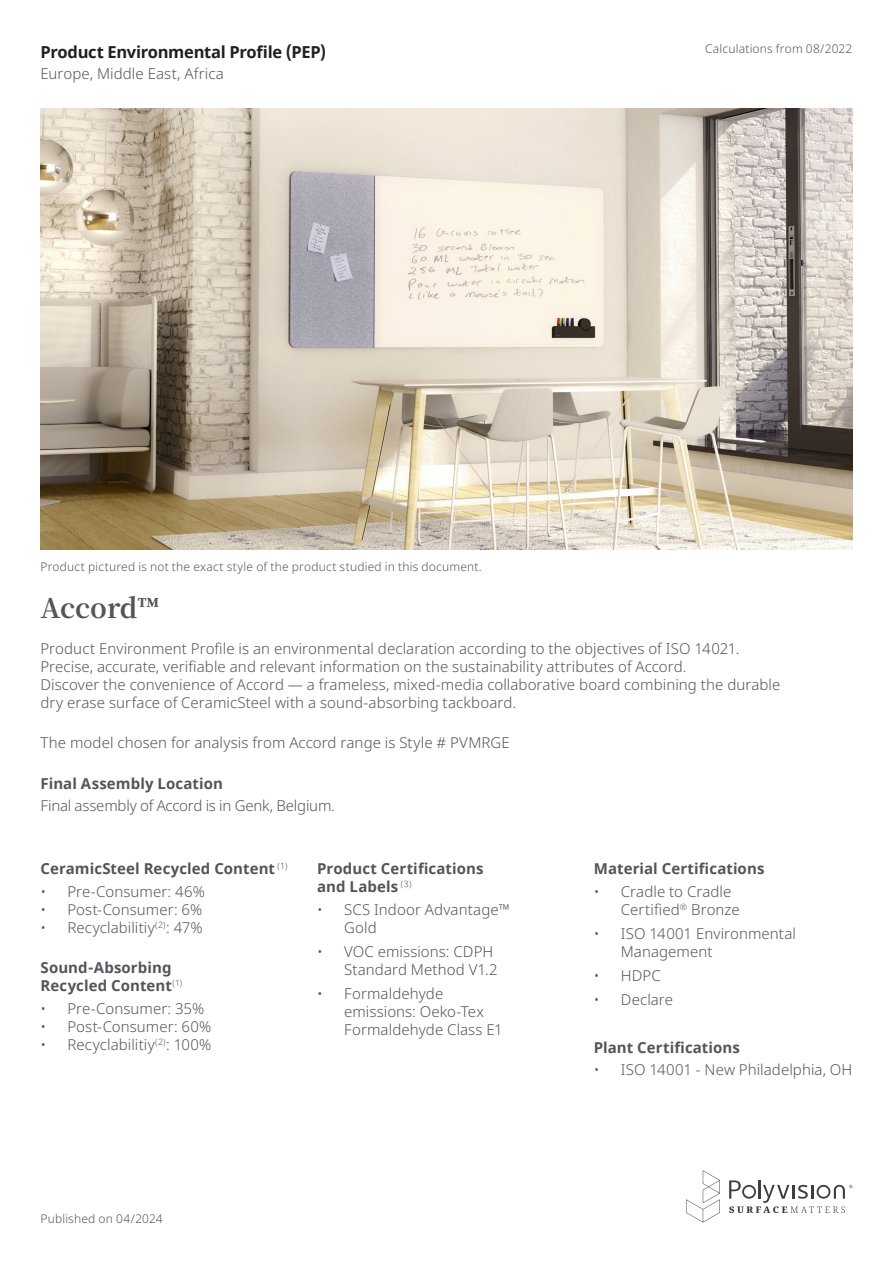
<style>
.page{position:relative;width:893px;height:1263px;background:#fff}
.page>*{position:absolute;margin:0;border:0;box-sizing:border-box;transform-origin:0 0}
._18pt_Headline_-_OFFSET{font:700 27px "Noto Serif KR";letter-spacing:-.005em;color:#54555a}
._12pt_Headline_-_OFFSET{font:700 16.5px "Noto Sans";letter-spacing:-.02em;color:#231f20}
.Body_Copy_-_OFFSET__3{font:300 15px/18px "Noto Sans";letter-spacing:.005em;color:#54555a}
.Body_Copy_-_OFFSET__3-2{font:700 15px/18px "Noto Sans";letter-spacing:.005em;color:#54555a}
.Body_Copy_-_OFFSET__3-3{font:300 15px "Noto Sans";letter-spacing:-.015em;color:#54555a}
._10pt_light_-_OFFSET{font:300 15px "Noto Sans";letter-spacing:.005em;color:#54555a}
._8pt_Body_-_OFFSET{font:300 12px "Noto Sans";letter-spacing:.015em;color:#54555a}
</style>
<div class="page">
<img style="left:40px;top:108px;width:812px;height:441px">
<svg style="left:729px;top:1180px;width:123px;height:33px"></svg>
<svg style="left:686px;top:1170px;width:34px;height:52px"></svg>
<p class="_12pt_Headline_-_OFFSET" style="left:40px;top:40px;width:287px">Product Environmental Profile (PEP)</p>
<p class="_10pt_light_-_OFFSET" style="left:40px;top:65px;width:185px">Europe, Middle East, Africa</p>
<p class="_8pt_Body_-_OFFSET" style="left:40px;top:560px;width:443px">Product pictured is not the exact style of the product studied in this document.</p>
<p class="_8pt_Body_-_OFFSET" style="left:705px;top:42px;width:149px">Calculations from 08/2022</p>
<p class="_18pt_Headline_-_OFFSET" style="left:40px;top:592px;width:121px">Accord™</p>
<p class="Body_Copy_-_OFFSET__3" style="left:40px;top:639px;width:741px">Product Environment Profile is an environmental declaration according to the objectives of ISO 14021.<br>Precise, accurate, verifiable and relevant information on the sustainability attributes of Accord.<br>Discover the convenience of Accord — a frameless, mixed-media collaborative board combining the durable dry erase surface of CeramicSteel with a sound-absorbing tackboard.</p>
<p class="Body_Copy_-_OFFSET__3" style="left:40px;top:734px;width:471px">The model chosen for analysis from Accord range is Style # PVMRGE</p>
<p class="Body_Copy_-_OFFSET__3-2" style="left:40px;top:774px;width:184px">Final Assembly Location</p>
<p class="Body_Copy_-_OFFSET__3-3" style="left:40px;top:797px;width:296px">Final assembly of Accord is in Genk, Belgium.</p>
<p class="Body_Copy_-_OFFSET__3-2" style="left:40px;top:860px;width:248px">CeramicSteel Recycled Content <sup>(1)</sup></p>
<p class="Body_Copy_-_OFFSET__3" style="left:40px;top:883px;width:166px">• Pre-Consumer: 46%</p>
<p class="Body_Copy_-_OFFSET__3" style="left:40px;top:901px;width:163px">• Post-Consumer: 6%</p>
<p class="Body_Copy_-_OFFSET__3" style="left:40px;top:919px;width:164px">• Recyclabilitiy<sup>(2)</sup>: 47%</p>
<p class="Body_Copy_-_OFFSET__3-2" style="left:40px;top:959px;width:143px">Sound-Absorbing<br>Recycled Content<sup>(1)</sup></p>
<p class="Body_Copy_-_OFFSET__3" style="left:40px;top:1000px;width:165px">• Pre-Consumer: 35%</p>
<p class="Body_Copy_-_OFFSET__3" style="left:40px;top:1018px;width:172px">• Post-Consumer: 60%</p>
<p class="Body_Copy_-_OFFSET__3" style="left:40px;top:1036px;width:172px">• Recyclabilitiy<sup>(2)</sup>: 100%</p>
<p class="Body_Copy_-_OFFSET__3-2" style="left:317px;top:860px;width:168px">Product Certifications and Labels <sup>(3)</sup></p>
<p class="Body_Copy_-_OFFSET__3" style="left:344px;top:901px;width:167px;text-indent:-27px">• SCS Indoor Advantage™<br>Gold</p>
<p class="Body_Copy_-_OFFSET__3" style="left:317px;top:943px;width:182px;text-align:right">• VOC emissions: CDPH<br>Standard Method V1.2</p>
<p class="Body_Copy_-_OFFSET__3" style="left:344px;top:985px;width:160px;text-indent:-27px">• Formaldehyde emissions: Oeko-Tex<br>Formaldehyde Class E1</p>
<p class="_8pt_Body_-_OFFSET" style="left:40px;top:1211px;width:124px">Published on 04/2024</p>
<p class="Body_Copy_-_OFFSET__3-2" style="left:594px;top:860px;width:172px">Material Certifications</p>
<p class="Body_Copy_-_OFFSET__3" style="left:621px;top:883px;width:120px;text-indent:-27px">• Cradle to Cradle<br>Certified<sup>®</sup> Bronze</p>
<p class="Body_Copy_-_OFFSET__3" style="left:621px;top:925px;width:177px;text-indent:-27px">• ISO 14001 Environmental<br>Management</p>
<p class="Body_Copy_-_OFFSET__3" style="left:594px;top:967px;width:68px">• HDPC</p>
<p class="Body_Copy_-_OFFSET__3" style="left:594px;top:991px;width:81px">• Declare</p>
<p class="Body_Copy_-_OFFSET__3-2" style="left:594px;top:1039px;width:148px">Plant Certifications</p>
<p class="Body_Copy_-_OFFSET__3" style="left:594px;top:1061px;width:260px">• ISO 14001 - New Philadelphia, OH</p>
</div>
